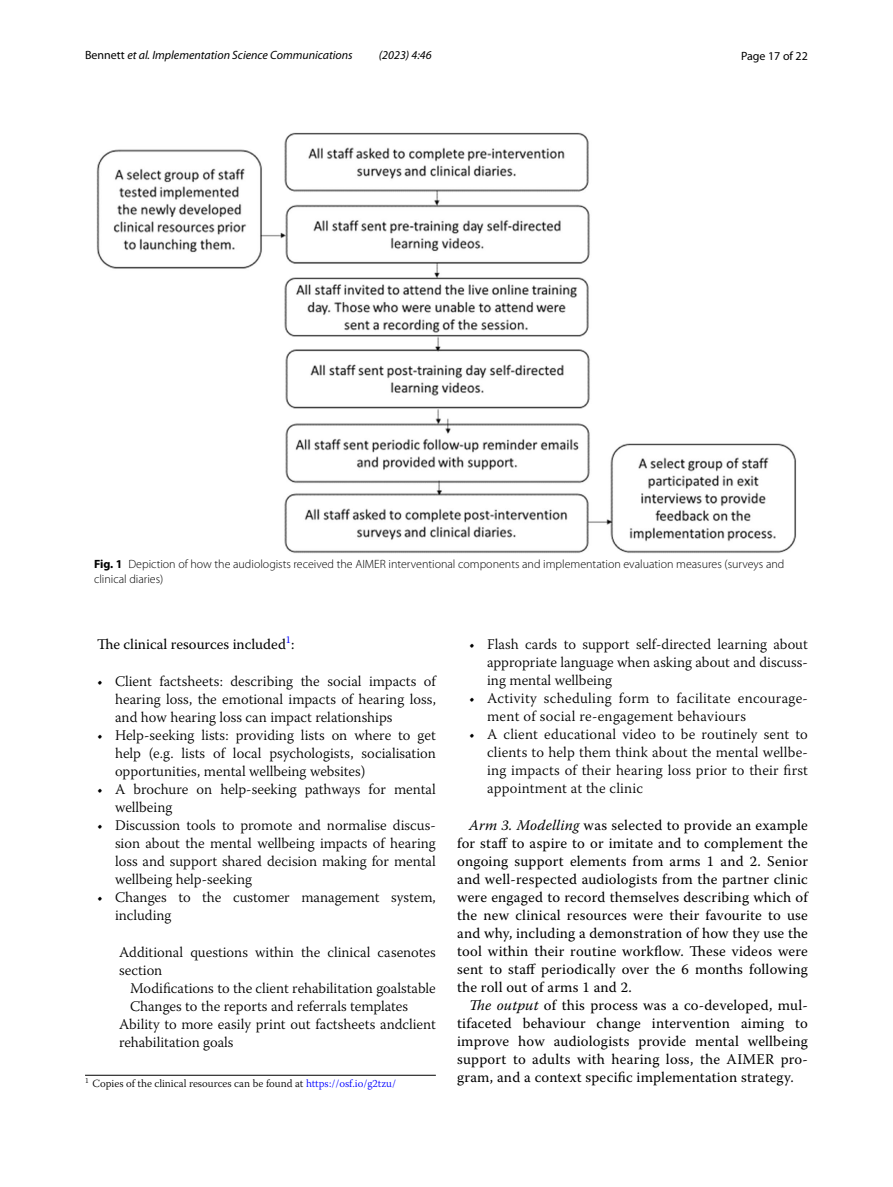
<style>
.page{position:relative;width:893px;height:1187px;background:#fff}
.page>*{position:absolute;margin:0;border:0;box-sizing:border-box;transform-origin:0 0}
.t1{font:300 14.7px/18px "Warnock Pro";color:#000;text-align:justify}
.t2{font:14.7px/18px "Warnock Pro";letter-spacing:.015em;color:#000;text-align:justify}
.t3{font:300 14.7px/18px "Warnock Pro";letter-spacing:.02em;color:#000}
.t4{font:300 12px/15px "Myriad Pro";color:#000}
.t5{font:italic 12px "Myriad Pro";color:#000}
.t6{font:12px "Myriad Pro";color:#000}
.t7{font:300 10.95px "Warnock Pro";color:#000}
.s1{font-style:normal}
.s2{font-weight:700}
.s3{color:#00f}
.s4{font-style:italic}
</style>
<div class="page">
<img style="left:96px;top:133px;width:701px;height:420px">
<hr style="left:85px;top:1074px;width:351px;height:1px;background:#000">
<p class="t5" style="left:85px;top:48px;width:269px"><span class="s1">Bennett</span> et al. Implementation Science Communications</p>
<p class="t5" style="left:379px;top:48px;width:54px">(2023) 4:46</p>
<p class="t6" style="left:741px;top:48px;width:68px">Page 17 of 22</p>
<p class="t4" style="left:94px;top:557px;width:692px"><span class="s2">Fig. 1</span> Depiction of how the audiologists received the AIMER interventional components and implementation evaluation measures (surveys and clinical diaries)</p>
<p class="t2" style="left:97px;top:635px;width:199px">The clinical resources included<sup>1</sup>:</p>
<p class="t1" style="left:115px;top:671px;width:322px;text-indent:-18px">• Client factsheets: describing the social impacts of hearing loss, the emotional impacts of hearing loss, and how hearing loss can impact relationships</p>
<p class="t1" style="left:115px;top:725px;width:322px;text-indent:-18px">• Help-seeking lists: providing lists on where to get help (e.g. lists of local psychologists, socialisation opportunities, mental wellbeing websites)</p>
<p class="t1" style="left:115px;top:779px;width:322px;text-indent:-18px">• A brochure on help-seeking pathways for mental wellbeing</p>
<p class="t1" style="left:115px;top:815px;width:322px;text-indent:-18px">• Discussion tools to promote and normalise discus&shy;sion about the mental wellbeing impacts of hearing loss and support shared decision making for mental wellbeing help-seeking</p>
<p class="t1" style="left:115px;top:887px;width:322px;text-indent:-18px">• Changes to the customer management system, including</p>
<p class="t1" style="left:119px;top:942px;width:318px">Additional questions within the clinical casenotes section</p>
<p class="t1" style="left:130px;top:978px;width:307px">Modifications to the client rehabilitation goalstable</p>
<p class="t1" style="left:130px;top:996px;width:280px">Changes to the reports and referrals templates</p>
<p class="t1" style="left:119px;top:1014px;width:318px">Ability to more easily print out factsheets andclient</p>
<p class="t1" style="left:119px;top:1032px;width:116px">rehabilitation goals</p>
<p class="t7" style="left:85px;top:1077px;width:313px"><sup>1</sup> Copies of the clinical resources can be found at <span class="s3">https://osf.io/g2tzu/</span></p>
<p class="t1" style="left:487px;top:635px;width:322px;text-indent:-18px">• Flash cards to support self-directed learning about appropriate language when asking about and discuss&shy;ing mental wellbeing</p>
<p class="t3" style="left:487px;top:689px;width:322px;text-indent:-18px">• Activity scheduling form to facilitate encourage&shy;ment of social re-engagement behaviours</p>
<p class="t1" style="left:487px;top:725px;width:322px;text-indent:-18px">• A client educational video to be routinely sent to clients to help them think about the mental wellbe&shy;ing impacts of their hearing loss prior to their first appointment at the clinic</p>
<p class="t2" style="left:457px;top:815px;width:352px;text-indent:12px"><span class="s4">Arm 3. Modelling</span> was selected to provide an example for staff to aspire to or imitate and to complement the ongoing support elements from arms 1 and 2. Senior and well-respected audiologists from the partner clinic were engaged to record themselves describing which of the new clinical resources were their favourite to use and why, including a demonstration of how they use the tool within their routine workflow. These videos were sent to staff periodically over the 6 months following the roll out of arms 1 and 2.</p>
<p class="t2" style="left:457px;top:995px;width:352px;text-indent:12px"><span class="s4">The output</span> of this process was a co-developed, mul&shy;tifaceted behaviour change intervention aiming to improve how audiologists provide mental wellbeing support to adults with hearing loss, the AIMER pro&shy;gram, and a context specific implementation strategy.</p>
</div>
